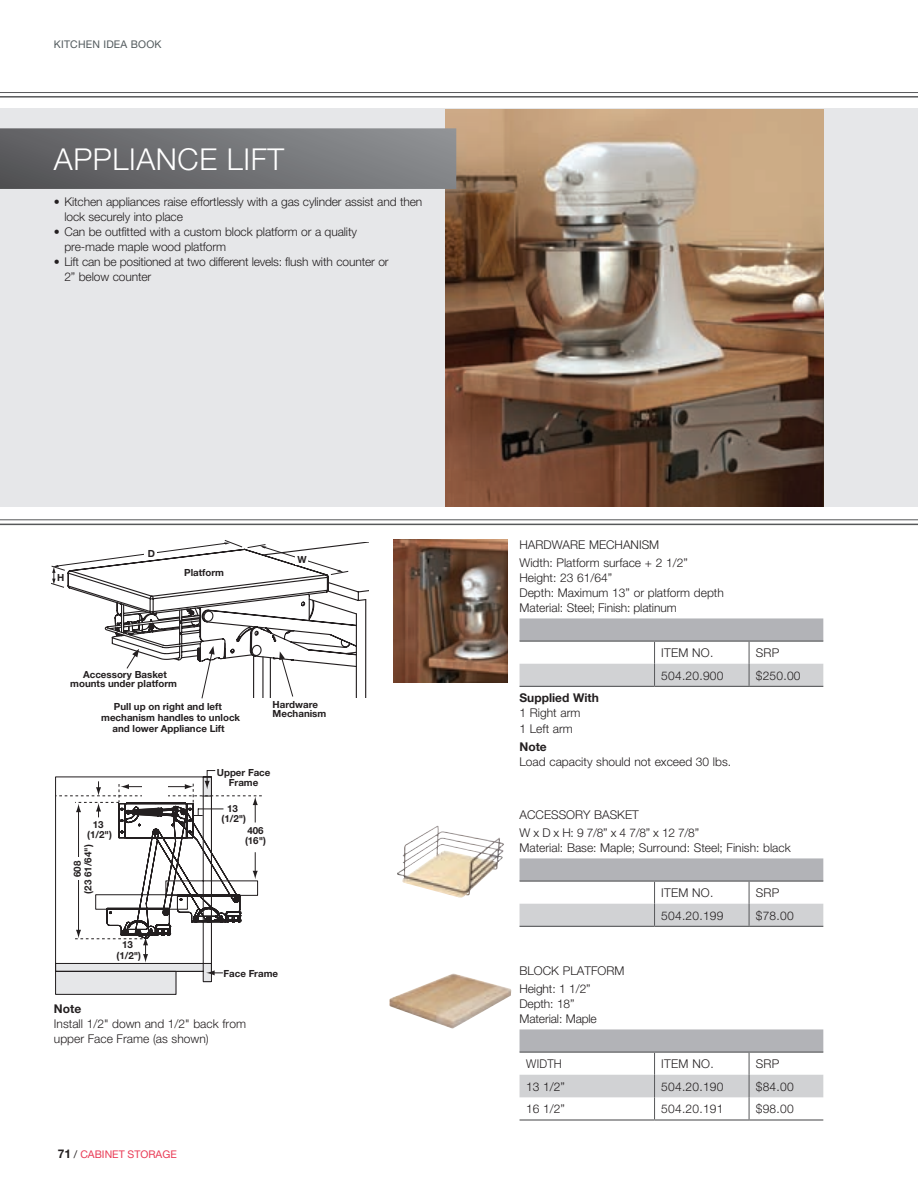
<style>
.page{position:relative;width:918px;height:1188px;background:#fff}
.page>*{position:absolute;margin:0;border:0;box-sizing:border-box;transform-origin:0 0}
.t1{font:300 30px "Helvetica Neue";letter-spacing:.02em;color:#fff}
.t2{font:300 12px/15px "Helvetica Neue";color:#231f20}
.t3{font:300 12px/15px "Helvetica Neue";letter-spacing:-.02em;color:#231f20}
.t4{font:700 12px "Helvetica Neue";color:#231f20}
.t5{font:300 12px "Helvetica Neue";color:#231f20;scale:.94 1}
.t6{font:10.5px "Helvetica Neue";color:#e93b55}
.t7{font:10.5px "Helvetica Neue";letter-spacing:.02em;color:#51595c}
.t8{font:700 9.75px/10.5px "Helvetica Neue";color:#231f20;text-align:center}
.s1{font-weight:700;font-size:12px;color:#231f20}
.s2{color:#231f20}
</style>
<div class="page">
<hr style="left:0;top:92px;width:918px;height:1px;background:#57585a">
<hr style="left:0;top:96px;width:918px;height:2px;background:#57585a">
<div style="left:0;top:109px;width:918px;height:398px;background:#e6e7e9"></div>
<hr style="left:0;top:519px;width:918px;height:1px;background:#57585a">
<hr style="left:0;top:524px;width:918px;height:1px;background:#57585a">
<img style="left:445px;top:109px;width:378px;height:397px">
<svg style="left:0;top:128px;width:456px;height:61px;background:#727376"></svg>
<hr style="left:519px;top:1119px;width:135px;height:1px;background:#57585a">
<hr style="left:654px;top:1119px;width:95px;height:1px;background:#57585a">
<hr style="left:749px;top:1119px;width:74px;height:1px;background:#57585a">
<svg style="left:519px;top:1029px;width:304px;height:90px"></svg>
<hr style="left:519px;top:686px;width:135px;height:1px;background:#57585a">
<hr style="left:654px;top:686px;width:95px;height:1px;background:#57585a">
<hr style="left:749px;top:686px;width:74px;height:1px;background:#57585a">
<svg style="left:519px;top:618px;width:304px;height:68px"></svg>
<hr style="left:519px;top:926px;width:135px;height:1px;background:#57585a">
<hr style="left:654px;top:926px;width:95px;height:1px;background:#57585a">
<hr style="left:749px;top:926px;width:74px;height:1px;background:#57585a">
<svg style="left:519px;top:858px;width:304px;height:68px"></svg>
<img style="left:397px;top:826px;width:107px;height:72px">
<img style="left:389px;top:973px;width:122px;height:55px">
<svg style="left:56px;top:770px;width:206px;height:222px"></svg>
<svg style="left:51px;top:540px;width:317px;height:159px"></svg>
<div style="left:295px;top:552px;width:12px;height:12px;background:#fff"></div>
<img style="left:393px;top:540px;width:115px;height:143px">
<p class="t7" style="left:54px;top:38px;width:109px">KITCHEN IDEA BOOK</p>
<h1 class="t1" style="left:54px;top:141px;width:232px">APPLIANCE LIFT</h1>
<p class="t2" style="left:64px;top:194px;width:359px;text-indent:-10px">• Kitchen appliances raise effortlessly with a gas cylinder assist and then lock securely into place</p>
<p class="t2" style="left:64px;top:224px;width:294px;text-indent:-10px">• Can be outfitted with a custom block platform or a quality pre-made maple wood platform</p>
<p class="t3" style="left:64px;top:254px;width:326px;text-indent:-10px">• Lift can be positioned at two different levels: flush with counter or<br>2” below counter</p>
<p class="t8" style="left:57px;top:572px;width:9px">H</p>
<p class="t8" style="left:148px;top:548px;width:9px">D</p>
<p class="t8" style="left:184px;top:567px;width:41px">Platform</p>
<p class="t8" style="left:70px;top:670px;width:108px;line-height:9.1px">Accessory Basket mounts under platform</p>
<p class="t8" style="left:297px;top:554px;width:11px">W</p>
<p class="t8" style="left:101px;top:701px;width:140px;line-height:11.1px">Pull up on right and left mechanism handles to unlock and lower Appliance Lift</p>
<p class="t8" style="left:273px;top:700px;width:55px;line-height:9.1px;text-align:left">Hardware<br>Mechanism</p>
<p class="t8" style="left:87px;top:819px;width:26px">13 (1/2")</p>
<p class="t8" style="left:72px;top:894px;width:51px;rotate:-90deg">608<br>(23 61/64")</p>
<p class="t8" style="left:116px;top:939px;width:26px">13 (1/2")</p>
<p class="t8" style="left:217px;top:767px;width:55px">Upper Face<br>Frame</p>
<p class="t8" style="left:221px;top:803px;width:26px">13 (1/2")</p>
<p class="t8" style="left:245px;top:825px;width:23px;text-align:left">406 (16")</p>
<p class="t8" style="left:224px;top:968px;width:56px">Face Frame</p>
<p class="t4" style="left:54px;top:1001px;width:29px">Note</p>
<p class="t2" style="left:54px;top:1016px;width:194px">Install 1/2" down and 1/2" back from upper Face Frame (as shown)</p>
<p class="t6" style="left:58px;top:1148px;width:121px"><span class="s1">71</span> <span class="s2">/</span> CABINET STORAGE</p>
<p class="t2" style="left:519px;top:536px;width:170px;line-height:18px">HARDWARE MECHANISM<br>Width: Platform surface + 2 1/2”</p>
<p class="t2" style="left:519px;top:570px;width:206px">Height: 23 61/64”<br>Depth: Maximum 13” or platform depth<br>Material: Steel; Finish: platinum</p>
<p class="t2" style="left:661px;top:645px;width:54px">ITEM NO.</p>
<p class="t2" style="left:756px;top:645px;width:25px">SRP</p>
<p class="t2" style="left:661px;top:668px;width:64px">504.20.900</p>
<p class="t2" style="left:756px;top:668px;width:46px">$250.00</p>
<p class="t4" style="left:519px;top:690px;width:81px">Supplied With</p>
<p class="t2" style="left:519px;top:704px;width:62px;line-height:16.5px">1 Right arm<br>1 Left arm</p>
<p class="t4" style="left:519px;top:740px;width:29px">Note</p>
<p class="t2" style="left:519px;top:754px;width:213px">Load capacity should not exceed 30 lbs.</p>
<p class="t2" style="left:519px;top:806px;width:181px;line-height:18px">ACCESSORY BASKET<br>W x D x H: 9 7/8” x 4 7/8” x 12 7/8”</p>
<p class="t2" style="left:519px;top:840px;width:273px">Material: Base: Maple; Surround: Steel; Finish: black</p>
<p class="t2" style="left:661px;top:885px;width:54px">ITEM NO.</p>
<p class="t2" style="left:756px;top:885px;width:25px">SRP</p>
<p class="t2" style="left:661px;top:908px;width:64px">504.20.199</p>
<p class="t2" style="left:756px;top:908px;width:39px">$78.00</p>
<p class="t2" style="left:519px;top:962px;width:106px;line-height:18px">BLOCK PLATFORM<br>Height: 1 1/2”</p>
<p class="t2" style="left:519px;top:996px;width:79px">Depth: 18”<br>Material: Maple</p>
<p class="t5" style="left:526px;top:1057px;width:39px">WIDTH</p>
<p class="t2" style="left:661px;top:1056px;width:54px">ITEM NO.</p>
<p class="t2" style="left:756px;top:1056px;width:25px">SRP</p>
<p class="t2" style="left:526px;top:1079px;width:40px">13 1/2”</p>
<p class="t2" style="left:661px;top:1079px;width:64px">504.20.190</p>
<p class="t2" style="left:756px;top:1079px;width:39px">$84.00</p>
<p class="t2" style="left:526px;top:1101px;width:40px">16 1/2”</p>
<p class="t2" style="left:661px;top:1101px;width:64px">504.20.191</p>
<p class="t2" style="left:756px;top:1101px;width:39px">$98.00</p>
</div>
